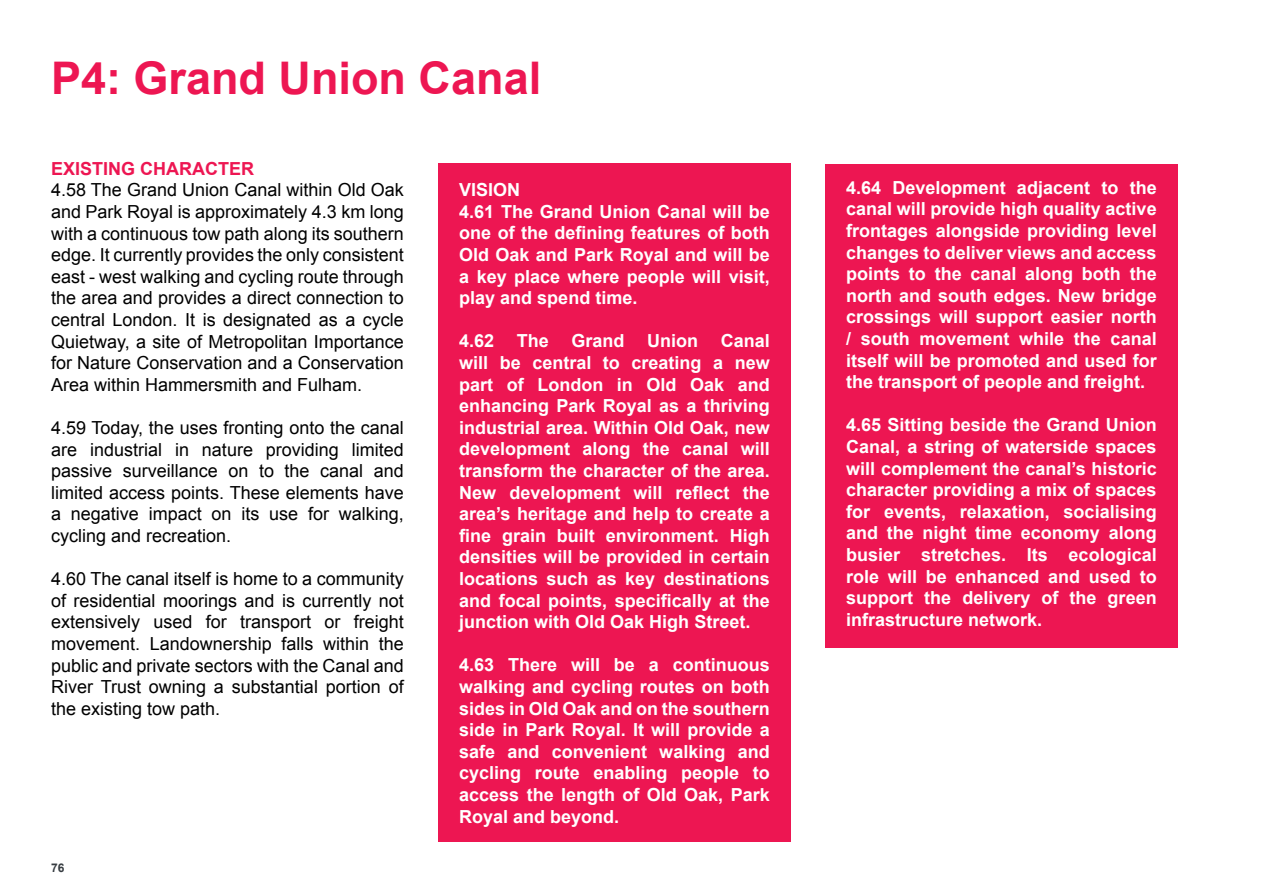
<style>
.page{position:relative;width:1263px;height:893px;background:#fff}
.page>*{position:absolute;margin:0;border:0;box-sizing:border-box;transform-origin:0 0}
.t1{font:700 45px "Arial";color:#ed1652}
.t2{font:700 18px/21.6px "Arial";color:#fff;text-align:justify}
.t3{font:18px/21.6px "Arial";color:#000;text-align:justify}
.t4{font:700 18px "Arial";color:#ed1652}
.t5{font:700 12px "Arial";color:#373d42}
</style>
<div class="page">
<div style="left:438px;top:164px;width:353px;height:678px;background:#ed1652"></div>
<div style="left:825px;top:164px;width:353px;height:483px;background:#ed1652"></div>
<h1 class="t1" style="left:51px;top:49px;width:492px">P4: Grand Union Canal</h1>
<p class="t4" style="left:51px;top:156px;width:205px">EXISTING CHARACTER</p>
<p class="t3" style="left:51px;top:179px;width:354px">4.58 The Grand Union Canal within Old Oak and Park Royal is approximately 4.3 km long with a continuous tow path along its southern edge. It currently provides the only consistent east - west walking and cycling route through the area and provides a direct connection to central London. It is designated as a cycle Quietway, a site of Metropolitan Importance for Nature Conservation and a Conservation Area within Hammersmith and Fulham.</p>
<p class="t3" style="left:51px;top:417px;width:354px">4.59 Today, the uses fronting onto the canal are industrial in nature providing limited passive surveillance on to the canal and limited access points. These elements have a negative impact on its use for walking, cycling and recreation.</p>
<p class="t3" style="left:51px;top:568px;width:354px">4.60 The canal itself is home to a community of residential moorings and is currently not extensively used for transport or freight movement. Landownership falls within the public and private sectors with the Canal and River Trust owning a substantial portion of the existing tow path.</p>
<p class="t5" style="left:51px;top:860px;width:15px">76</p>
<p class="t2" style="left:459px;top:180px;width:312px;text-align:left">VISION<br>4.61 The Grand Union Canal will be one of the defining features of both<br>Old Oak and Park Royal and will be a key place where people will visit, play and spend time.</p>
<p class="t2" style="left:459px;top:331px;width:37px">4.62</p>
<p class="t2" style="left:517px;top:331px;width:34px">The</p>
<p class="t2" style="left:571px;top:331px;width:55px">Grand</p>
<p class="t2" style="left:647px;top:331px;width:52px">Union</p>
<p class="t2" style="left:459px;top:331px;width:312px;text-indent:261px">Canal will be central to creating a new part of London in Old Oak and enhancing Park Royal as a thriving industrial area. Within Old Oak, new development along the canal will transform the character of the area.<br>New development will reflect the area’s heritage and help to create a fine grain built environment. High densities will be provided in certain locations such as key destinations and focal points, specifically at the junction with Old Oak High Street.</p>
<p class="t2" style="left:459px;top:655px;width:312px">4.63 There will be a continuous walking and cycling routes on both sides in Old Oak and on the southern side in Park Royal. It will provide a safe and convenient walking and cycling route enabling people to access the length of Old Oak, Park Royal and beyond.</p>
<p class="t2" style="left:846px;top:177px;width:312px">4.64 Development adjacent to the canal will provide high quality active frontages alongside providing level changes to deliver views and access points to the canal along both the north and south edges. New bridge crossings will support easier north / south movement while the canal itself will be promoted and used for the transport of people and freight.</p>
<p class="t2" style="left:846px;top:415px;width:312px">4.65 Sitting beside the Grand Union Canal, a string of waterside spaces will complement the canal’s historic character providing a mix of spaces for events, relaxation, socialising and the night time economy along busier stretches. Its ecological role will be enhanced and used to support the delivery of the green infrastructure network.</p>
</div>
